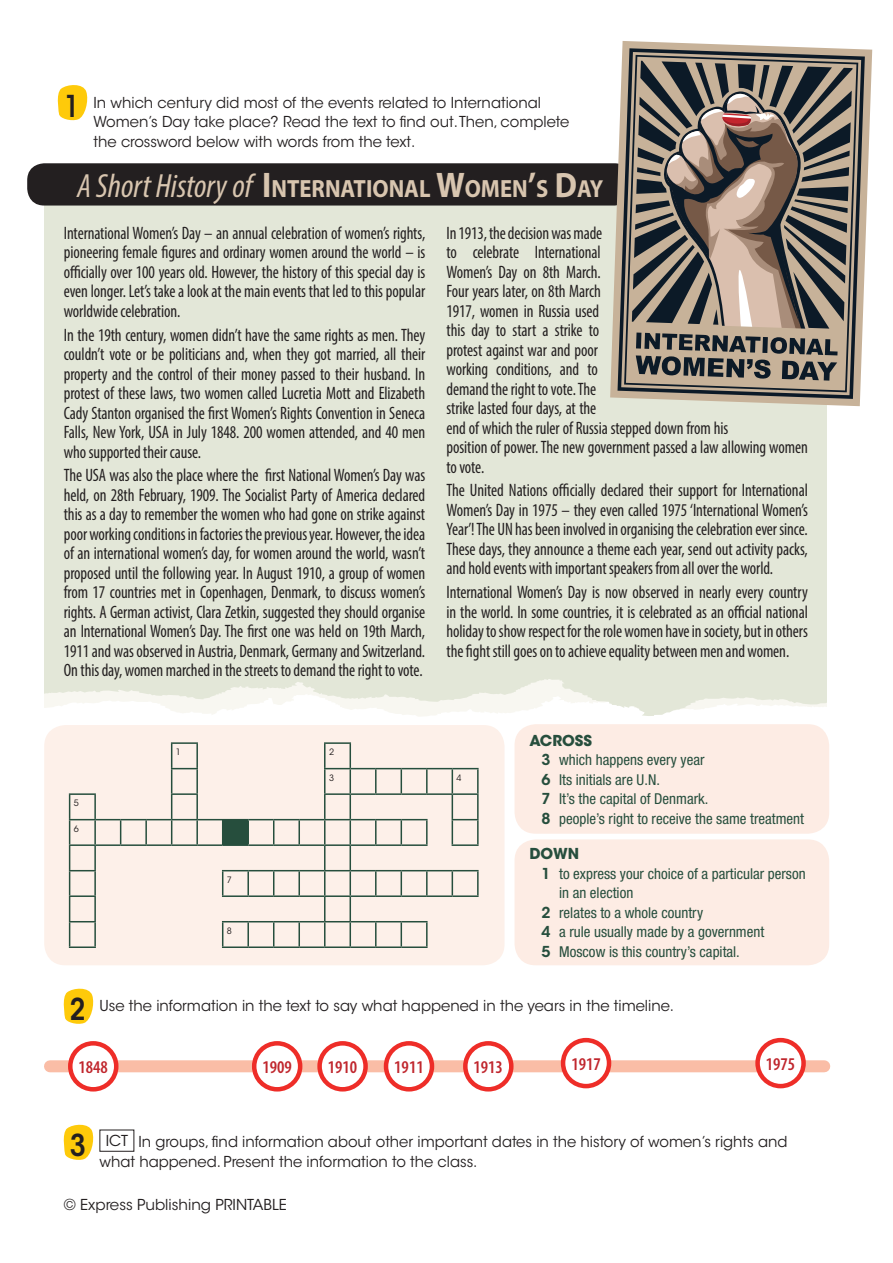
<style>
.page{position:relative;width:893px;height:1263px;background:#fff}
.page>*{position:absolute;margin:0;border:0;box-sizing:border-box;transform-origin:0 0}
.t1{font:700 25.05px "Myriad Pro";color:#d8c5af;scale:.91 1}
.t2{font:condensed 18px/19.5px "Myriad Pro";letter-spacing:-.005em;color:#231f20;text-align:justify;scale:.93 1}
.t3{font:600 condensed 18px "Myriad Pro";color:#c0262d}
.t4{font:15px/19.5px "ITC Avant Garde Std";color:#231f20}
.t5{font:condensed 15px/19.5px "Helvetica Neue LT Std";color:#264e3d}
.t6{font:700 15px "ITC Avant Garde Std";color:#264e3d}
.t7{font:8.7px "ITC Avant Garde Std";color:#231f20}
.s1{font-weight:600;font-stretch:condensed;font-size:30px}
.s2{font-weight:400;font-style:italic;font-stretch:condensed;font-size:33.6px}
.s3{font-size:35.7px}
.s4{font-size:35.4px}
.s5{font-size:24.75px}
.s6{font-family:"ITC Avant Garde Std";font-weight:600;font-stretch:normal}
</style>
<div class="page">
<div style="left:44px;top:206px;width:783px;height:510px;background:#e3e7d8"></div>
<div style="left:514px;top:724px;width:315px;height:110px;background:#fdece4;border-radius:21px"></div>
<div style="left:514px;top:839px;width:315px;height:126px;background:#fdece4;border-radius:21px"></div>
<div style="left:50px;top:1060px;width:774px;height:12px;background:#fabda6"></div>
<svg style="left:57px;top:85px;width:31px;height:36px"></svg>
<svg style="left:63px;top:988px;width:31px;height:36px"></svg>
<svg style="left:63px;top:1124px;width:31px;height:36px"></svg>
<div style="left:70px;top:1043px;width:46px;height:46px;background:#fff;border-radius:50%"></div>
<div style="left:68px;top:1041px;width:50px;height:50px;border:4px solid #ee2d28;border-radius:50%"></div>
<div style="left:254px;top:1043px;width:46px;height:46px;background:#fff;border-radius:50%"></div>
<div style="left:252px;top:1041px;width:50px;height:50px;border:4px solid #ee2d28;border-radius:50%"></div>
<div style="left:320px;top:1043px;width:46px;height:46px;background:#fff;border-radius:50%"></div>
<div style="left:317px;top:1041px;width:51px;height:50px;border:4px solid #ee2d28;border-radius:50%"></div>
<div style="left:386px;top:1043px;width:46px;height:46px;background:#fff;border-radius:50%"></div>
<div style="left:384px;top:1041px;width:50px;height:50px;border:4px solid #ee2d28;border-radius:50%"></div>
<div style="left:465px;top:1043px;width:46px;height:46px;background:#fff;border-radius:50%"></div>
<div style="left:463px;top:1041px;width:50px;height:50px;border:4px solid #ee2d28;border-radius:50%"></div>
<div style="left:563px;top:1040px;width:46px;height:46px;background:#fff;border-radius:50%"></div>
<div style="left:561px;top:1038px;width:50px;height:50px;border:4px solid #ee2d28;border-radius:50%"></div>
<div style="left:758px;top:1040px;width:45px;height:46px;background:#fff;border-radius:50%"></div>
<div style="left:755px;top:1038px;width:51px;height:50px;border:4px solid #ee2d28;border-radius:50%"></div>
<div style="left:44px;top:725px;width:460px;height:240px;background:#fdf0e9;border-radius:21px"></div>
<hr style="left:324px;top:742px;width:27px;height:2px;background:#264e3d">
<hr style="left:222px;top:946px;width:26px;height:2px;background:#264e3d">
<hr style="left:248px;top:946px;width:26px;height:2px;background:#264e3d">
<hr style="left:274px;top:946px;width:25px;height:2px;background:#264e3d">
<hr style="left:299px;top:946px;width:26px;height:2px;background:#264e3d">
<hr style="left:325px;top:946px;width:25px;height:2px;background:#264e3d">
<hr style="left:350px;top:946px;width:26px;height:2px;background:#264e3d">
<hr style="left:376px;top:946px;width:25px;height:2px;background:#264e3d">
<hr style="left:401px;top:946px;width:27px;height:2px;background:#264e3d">
<hr style="left:69px;top:946px;width:27px;height:2px;background:#264e3d">
<hr style="left:171px;top:742px;width:27px;height:2px;background:#264e3d">
<svg style="left:69px;top:744px;width:410px;height:202px"></svg>
<hr style="left:196px;top:820px;width:2px;height:24px;background:#264e3d">
<hr style="left:172px;top:844px;width:25px;height:2px;background:#264e3d">
<div style="left:27px;top:163px;width:604px;height:43px;background:#231f20;border-radius:17px"></div>
<svg style="left:610px;top:41px;width:262px;height:365px"></svg>
<svg style="left:617px;top:48px;width:248px;height:351px;background:#83796f"></svg>
<p class="t4" style="left:94px;top:93px;width:477px;text-indent:-30px"><span class="s1">1</span> In which century did most of the events related to International<br>Women’s Day take place? Read the text to find out. Then, complete the crossword below with words from the text.</p>
<h1 class="t1" style="left:77px;top:172px;width:580px"><span class="s2">A Short History of</span> <span class="s3">I</span>NTERNATIONAL <span class="s3">W</span>OMEN<span class="s3">’</span>S <span class="s4">D</span><span class="s5">AY</span></h1>
<p class="t2" style="left:64px;top:223px;width:390px">International Women’s Day – an annual celebration of women’s rights, pioneering female figures and ordinary women around the world – is officially over 100 years old. However, the history of this special day is even longer. Let’s take a look at the main events that led to this popular worldwide celebration.</p>
<p class="t2" style="left:64px;top:325px;width:390px">In the 19th century, women didn’t have the same rights as men. They couldn’t vote or be politicians and, when they got married, all their property and the control of their money passed to their husband. In protest of these laws, two women called Lucretia Mott and Elizabeth Cady Stanton organised the first Women’s Rights Convention in Seneca Falls, New York, USA in July 1848. 200 women attended, and 40 men who supported their cause.</p>
<p class="t2" style="left:64px;top:465px;width:390px">The USA was also the place where the first National Women’s Day was held, on 28th February, 1909. The Socialist Party of America declared this as a day to remember the women who had gone on strike against poor working conditions in factories the previous year. However, the idea of an international women’s day, for women around the world, wasn’t proposed until the following year. In August 1910, a group of women from 17 countries met in Copenhagen, Denmark, to discuss women’s rights. A German activist, Clara Zetkin, suggested they should organise an International Women’s Day. The first one was held on 19th March, 1911 and was observed in Austria, Denmark, Germany and Switzerland.<br>On this day, women marched in the streets to demand the right to vote.</p>
<p class="t2" style="left:446px;top:223px;width:390px;text-align:left">In 1913, the decision was made<br>to celebrate International<br>Women’s Day on 8th March.<br>Four years later, on 8th March<br>1917, women in Russia used<br>this day to start a strike to<br>protest against war and poor<br>working conditions, and to<br>demand the right to vote. The<br>strike lasted four days, at the<br>end of which the ruler of Russia stepped down from his<br>position of power. The new government passed a law allowing women to vote.</p>
<p class="t2" style="left:446px;top:481px;width:390px">The United Nations officially declared their support for International Women’s Day in 1975 – they even called 1975 ‘International Women’s Year’! The UN has been involved in organising the celebration ever since.<br>These days, they announce a theme each year, send out activity packs, and hold events with important speakers from all over the world.</p>
<p class="t2" style="left:446px;top:582px;width:390px">International Women’s Day is now observed in nearly every country in the world. In some countries, it is celebrated as an official national holiday to show respect for the role women have in society, but in others the fight still goes on to achieve equality between men and women.</p>
<p class="t7" style="left:74px;top:798px;width:7px">5</p>
<p class="t7" style="left:74px;top:823px;width:7px">6</p>
<p class="t7" style="left:176px;top:747px;width:7px">1</p>
<p class="t7" style="left:329px;top:747px;width:7px">2</p>
<p class="t7" style="left:329px;top:772px;width:7px">3</p>
<p class="t7" style="left:457px;top:772px;width:7px">4</p>
<p class="t7" style="left:227px;top:874px;width:7px">7</p>
<p class="t7" style="left:227px;top:925px;width:7px">8</p>
<p class="t6" style="left:529px;top:730px;width:64px">ACROSS</p>
<p class="t5" style="left:542px;top:750px;width:264px"><span class="s6">3</span> which happens every year<br><span class="s6">6</span> Its initials are U.N.<br><span class="s6">7</span> It’s the capital of Denmark.<br><span class="s6">8</span> people’s right to receive the same treatment</p>
<p class="t6" style="left:529px;top:844px;width:51px">DOWN</p>
<p class="t5" style="left:542px;top:863px;width:265px"><span class="s6">1</span> to express your choice of a particular person</p>
<p class="t5" style="left:559px;top:883px;width:76px">in an election</p>
<p class="t5" style="left:542px;top:902px;width:163px"><span class="s6">2</span> relates to a whole country</p>
<p class="t5" style="left:542px;top:922px;width:224px"><span class="s6">4</span> a rule usually made by a government</p>
<p class="t5" style="left:542px;top:941px;width:200px"><span class="s6">5</span> Moscow is this country’s capital.</p>
<p class="t4" style="left:70px;top:996px;width:606px"><span class="s1">2</span> Use the information in the text to say what happened in the years in the timeline.</p>
<p class="t3" style="left:79px;top:1056px;width:31px">1848</p>
<p class="t3" style="left:262px;top:1056px;width:31px">1909</p>
<p class="t3" style="left:328px;top:1056px;width:31px">1910</p>
<p class="t3" style="left:394px;top:1056px;width:31px">1911</p>
<p class="t3" style="left:474px;top:1056px;width:31px">1913</p>
<p class="t3" style="left:571px;top:1053px;width:31px">1917</p>
<p class="t3" style="left:766px;top:1053px;width:31px">1975</p>
<p class="t4" style="left:99px;top:1132px;width:690px;text-indent:-30px"><span class="s1">3</span> ICT In groups, find information about other important dates in the history of women’s rights and what happened. Present the information to the class.</p>
<p class="t4" style="left:64px;top:1195px;width:225px">© Express Publishing PRINTABLE</p>
</div>
